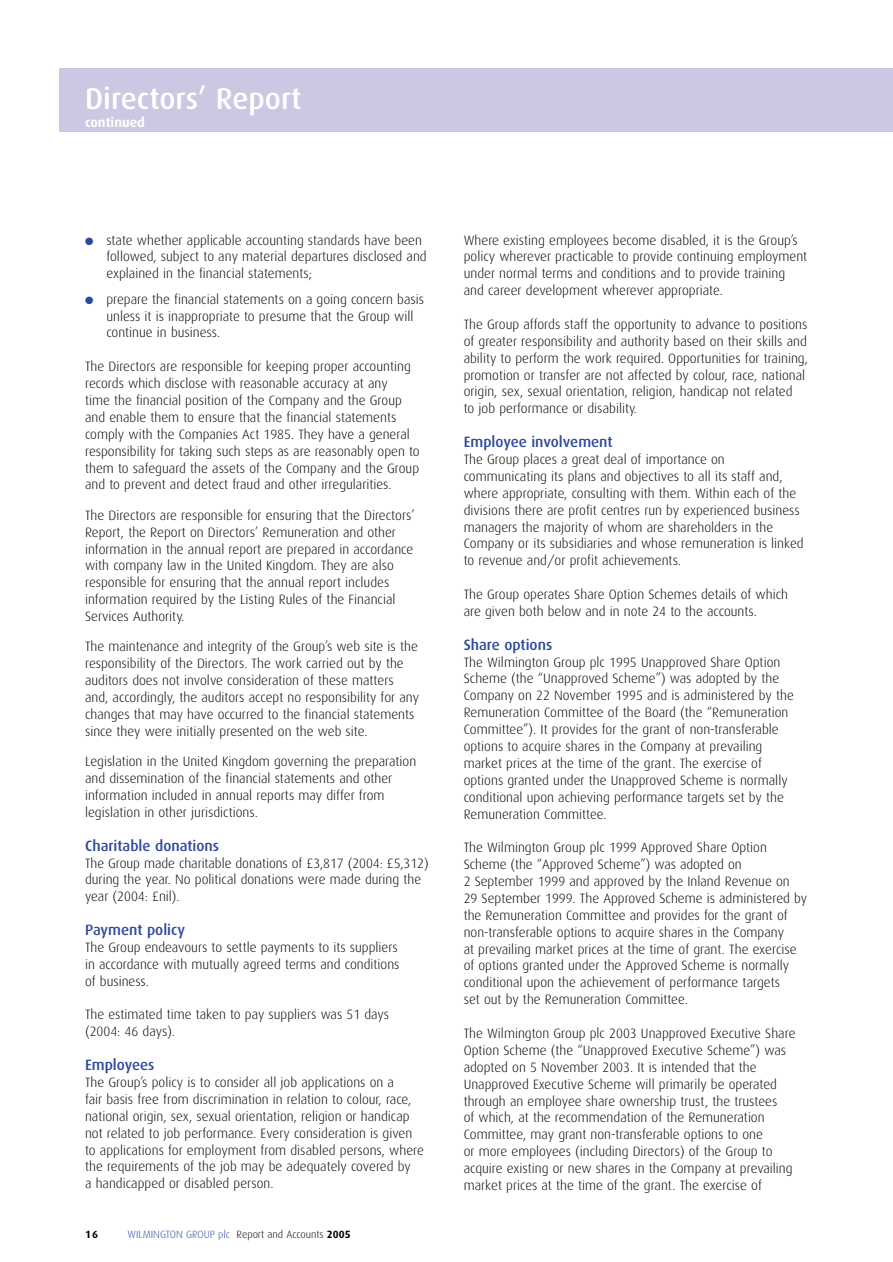
<style>
.page{position:relative;width:893px;height:1262px;background:#fff}
.page>*{position:absolute;margin:0;border:0;box-sizing:border-box;transform-origin:0 0}
.t1{font:500 30px "Dax";color:#fff}
.t2{font:500 15px "Dax";color:#2e499a}
.t3{font:300 13.5px/16.8px "Dax";color:#000}
.t4{font:700 13.5px "Dax";color:#fff}
.t5{font:300 10.5px "Dax";color:#2e499a}
.t6{font:700 10.5px "Dax";color:#000}
.s1{color:#2e499a}
.s2{color:#000}
.s3{font-weight:700;color:#000}
</style>
<div class="page">
<div style="left:60px;top:68px;width:832px;height:64px;background:#cac8e2"></div>
<h1 class="t1" style="left:85px;top:84px;width:218px">Directors’ Report</h1>
<p class="t4" style="left:85px;top:115px;width:61px">continued</p>
<p class="t3" style="left:106px;top:232px;width:322px;text-indent:-21px"><span class="s1">●</span> state whether applicable accounting standards have been followed, subject to any material departures disclosed and explained in the financial statements;</p>
<p class="t3" style="left:106px;top:291px;width:319px;text-indent:-21px"><span class="s1">●</span> prepare the financial statements on a going concern basis unless it is inappropriate to presume that the Group will continue in business.</p>
<p class="t3" style="left:85px;top:359px;width:336px">The Directors are responsible for keeping proper accounting records which disclose with reasonable accuracy at any<br>time the financial position of the Company and the Group and enable them to ensure that the financial statements comply with the Companies Act 1985. They have a general responsibility for taking such steps as are reasonably open to them to safeguard the assets of the Company and the Group and to prevent and detect fraud and other irregularities.</p>
<p class="t3" style="left:85px;top:507px;width:331px">The Directors are responsible for ensuring that the Directors’ Report, the Report on Directors’ Remuneration and other information in the annual report are prepared in accordance with company law in the United Kingdom. They are also responsible for ensuring that the annual report includes information required by the Listing Rules of the Financial Services Authority.</p>
<p class="t3" style="left:85px;top:639px;width:335px">The maintenance and integrity of the Group’s web site is the responsibility of the Directors. The work carried out by the auditors does not involve consideration of these matters and, accordingly, the auditors accept no responsibility for any changes that may have occurred to the financial statements since they were initially presented on the web site.</p>
<p class="t3" style="left:85px;top:754px;width:333px">Legislation in the United Kingdom governing the preparation and dissemination of the financial statements and other information included in annual reports may differ from legislation in other jurisdictions.</p>
<p class="t2" style="left:85px;top:838px;width:135px">Charitable donations</p>
<p class="t3" style="left:85px;top:855px;width:345px">The Group made charitable donations of £3,817 (2004: £5,312) during the year. No political donations were made during the year (2004: £nil).</p>
<p class="t2" style="left:85px;top:922px;width:101px">Payment policy</p>
<p class="t3" style="left:85px;top:939px;width:316px">The Group endeavours to settle payments to its suppliers in accordance with mutually agreed terms and conditions of business.</p>
<p class="t3" style="left:85px;top:1007px;width:305px">The estimated time taken to pay suppliers was 51 days (2004: 46 days).</p>
<p class="t2" style="left:85px;top:1057px;width:71px">Employees</p>
<p class="t3" style="left:85px;top:1074px;width:340px">The Group’s policy is to consider all job applications on a<br>fair basis free from discrimination in relation to colour, race, national origin, sex, sexual orientation, religion or handicap not related to job performance. Every consideration is given to applications for employment from disabled persons, where the requirements of the job may be adequately covered by<br>a handicapped or disabled person.</p>
<p class="t6" style="left:85px;top:1228px;width:15px">16</p>
<p class="t5" style="left:128px;top:1228px;width:224px">WILMINGTON GROUP plc <span class="s2">Report and Accounts</span> <span class="s3">2005</span></p>
<p class="t3" style="left:463px;top:232px;width:345px">Where existing employees become disabled, it is the Group’s policy wherever practicable to provide continuing employment under normal terms and conditions and to provide training and career development wherever appropriate.</p>
<p class="t3" style="left:463px;top:316px;width:346px">The Group affords staff the opportunity to advance to positions of greater responsibility and authority based on their skills and ability to perform the work required. Opportunities for training, promotion or transfer are not affected by colour, race, national origin, sex, sexual orientation, religion, handicap not related<br>to job performance or disability.</p>
<p class="t2" style="left:463px;top:434px;width:150px">Employee involvement</p>
<p class="t3" style="left:463px;top:451px;width:341px">The Group places a great deal of importance on communicating its plans and objectives to all its staff and, where appropriate, consulting with them. Within each of the divisions there are profit centres run by experienced business managers the majority of whom are shareholders in the Company or its subsidiaries and whose remuneration is linked to revenue and/or profit achievements.</p>
<p class="t3" style="left:463px;top:586px;width:326px">The Group operates Share Option Schemes details of which are given both below and in note 24 to the accounts.</p>
<p class="t2" style="left:463px;top:637px;width:90px">Share options</p>
<p class="t3" style="left:463px;top:654px;width:331px">The Wilmington Group plc 1995 Unapproved Share Option Scheme (the “Unapproved Scheme”) was adopted by the Company on 22 November 1995 and is administered by the Remuneration Committee of the Board (the “Remuneration Committee”). It provides for the grant of non-transferable options to acquire shares in the Company at prevailing market prices at the time of the grant. The exercise of options granted under the Unapproved Scheme is normally conditional upon achieving performance targets set by the Remuneration Committee.</p>
<p class="t3" style="left:463px;top:840px;width:345px">The Wilmington Group plc 1999 Approved Share Option Scheme (the “Approved Scheme”) was adopted on<br>2 September 1999 and approved by the Inland Revenue on<br>29 September 1999. The Approved Scheme is administered by the Remuneration Committee and provides for the grant of non-transferable options to acquire shares in the Company<br>at prevailing market prices at the time of grant. The exercise of options granted under the Approved Scheme is normally conditional upon the achievement of performance targets<br>set out by the Remuneration Committee.</p>
<p class="t3" style="left:463px;top:1025px;width:333px">The Wilmington Group plc 2003 Unapproved Executive Share Option Scheme (the “Unapproved Executive Scheme”) was adopted on 5 November 2003. It is intended that the Unapproved Executive Scheme will primarily be operated through an employee share ownership trust, the trustees<br>of which, at the recommendation of the Remuneration Committee, may grant non-transferable options to one<br>or more employees (including Directors) of the Group to acquire existing or new shares in the Company at prevailing market prices at the time of the grant. The exercise of</p>
</div>
